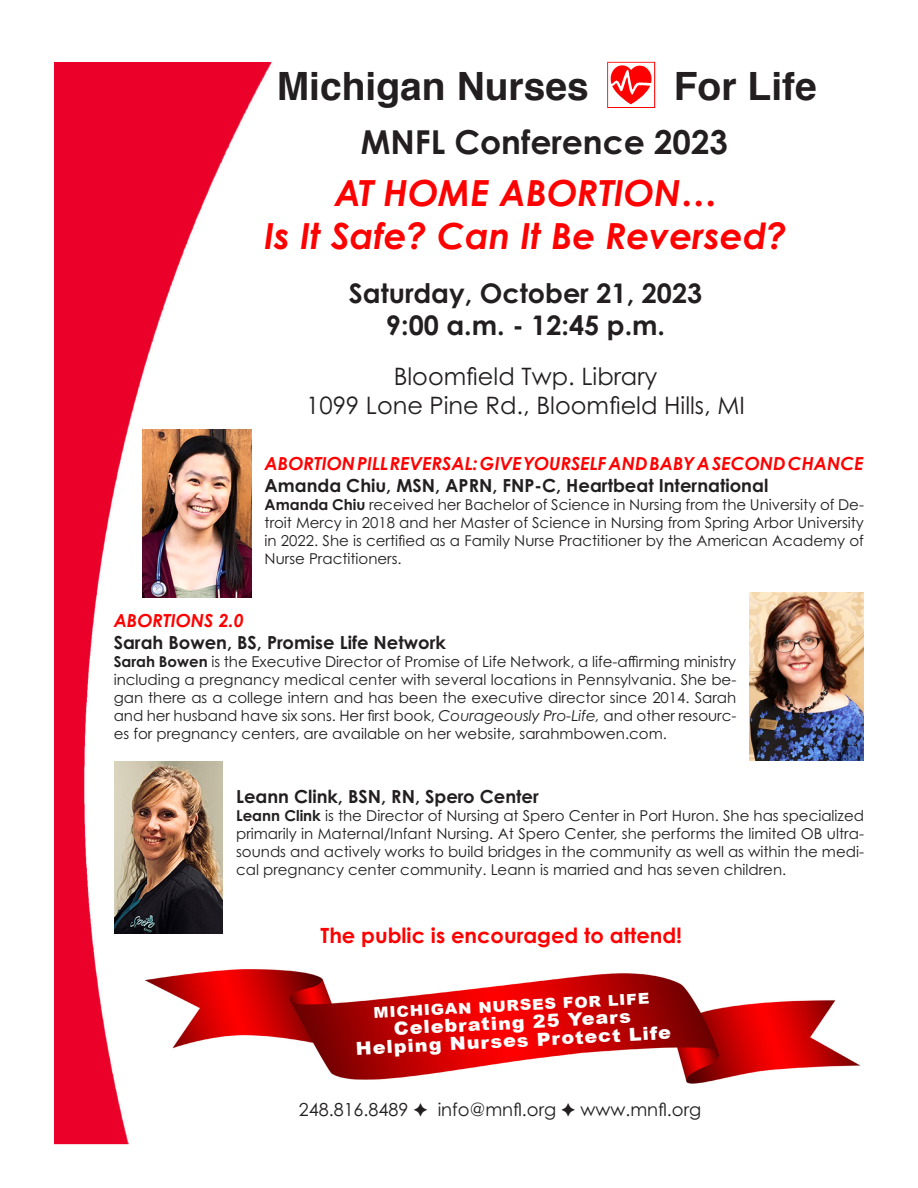
<style>
.page{position:relative;width:918px;height:1188px;background:#fff}
.page>*{position:absolute;margin:0;border:0;box-sizing:border-box;transform-origin:0 0}
.t1{font:700 39px "Helvetica";color:#231f20}
.t2{font:italic 700 36px "Century Gothic Pro";color:#f00}
.t3{font:700 33px "Century Gothic Pro";color:#231f20}
.t4{font:700 27px "Century Gothic Pro";color:#231f20}
.t5{font:24px "Century Gothic Pro";color:#231f20}
.t6{font:700 21px "Century Gothic Pro";color:#f00}
.t7{font:700 18px "Century Gothic Pro";color:#231f20}
.t8{font:italic 700 18px "Century Gothic Pro";color:#f00}
.t9{font:900 18px "Arial";color:#fff;scale:1.07 1}
.t10{font:18px "Century Gothic Pro";color:#231f20}
.t11{font:15px/18px "Century Gothic Pro";color:#231f20;text-align:justify}
.t12{font:900 15px "Arial";color:#fff;scale:1.07 1}
.s1{font-weight:700}
.s2{font-style:italic}
</style>
<div class="page">
<img style="left:54px;top:63px;width:218px;height:1081px">
<div style="left:136px;top:1091px;width:729px;height:43px;background:#fff"></div>
<img style="left:607px;top:61px;width:49px;height:47px">
<img style="left:114px;top:761px;width:109px;height:173px">
<img style="left:137px;top:966px;width:723px;height:118px">
<img style="left:143px;top:430px;width:108px;height:167px">
<img style="left:750px;top:593px;width:114px;height:168px">
<p class="t1" style="left:277px;top:55px;width:314px">Michigan Nurses</p>
<p class="t1" style="left:674px;top:55px;width:145px">For Life</p>
<p class="t3" style="left:361px;top:122px;width:369px">MNFL Conference 2023</p>
<p class="t2" style="left:334px;top:170px;width:384px">AT HOME ABORTION…</p>
<p class="t2" style="left:264px;top:213px;width:524px">Is It Safe? Can It Be Reversed?</p>
<p class="t4" style="left:349px;top:276px;width:355px">Saturday, October 21, 2023</p>
<p class="t4" style="left:386px;top:308px;width:281px">9:00 a.m. - 12:45 p.m.</p>
<p class="t5" style="left:394px;top:361px;width:265px">Bloomfield Twp. Library</p>
<p class="t5" style="left:306px;top:390px;width:440px">1099 Lone Pine Rd., Bloomfield Hills, MI</p>
<p class="t8" style="left:265px;top:452px;width:601px">ABORTION PILL REVERSAL: GIVE YOURSELF AND BABY A SECOND CHANCE</p>
<p class="t7" style="left:265px;top:474px;width:505px">Amanda Chiu, MSN, APRN, FNP-C, Heartbeat International</p>
<p class="t11" style="left:265px;top:495px;width:601px"><span class="s1">Amanda Chiu</span> received her Bachelor of Science in Nursing from the University of De&shy;troit Mercy in 2018 and her Master of Science in Nursing from Spring Arbor University in 2022. She is certified as a Family Nurse Practitioner by the American Academy of Nurse Practitioners.</p>
<p class="t8" style="left:114px;top:609px;width:132px">ABORTIONS 2.0</p>
<p class="t7" style="left:114px;top:631px;width:334px">Sarah Bowen, BS, Promise Life Network</p>
<p class="t11" style="left:114px;top:652px;width:624px"><span class="s1">Sarah Bowen</span> is the Executive Director of Promise of Life Network, a life-affirming ministry including a pregnancy medical center with several locations in Pennsylvania. She be&shy;gan there as a college intern and has been the executive director since 2014. Sarah and her husband have six sons. Her first book, <span class="s2">Courageously Pro-Life,</span> and other resourc&shy;es for pregnancy centers, are available on her website, sarahmbowen.com.</p>
<p class="t7" style="left:236px;top:786px;width:304px">Leann Clink, BSN, RN, Spero Center</p>
<p class="t11" style="left:236px;top:807px;width:629px"><span class="s1">Leann Clink</span> is the Director of Nursing at Spero Center in Port Huron. She has specialized primarily in Maternal/Infant Nursing. At Spero Center, she performs the limited OB ultra&shy;sounds and actively works to build bridges in the community as well as within the medi&shy;cal pregnancy center community. Leann is married and has seven children.</p>
<p class="t6" style="left:321px;top:923px;width:363px">The public is encouraged to attend!</p>
<p class="t12" style="left:373px;top:1002px;width:260px;rotate:-3deg">MICHIGAN NURSES FOR LIFE</p>
<p class="t9" style="left:393px;top:1016px;width:223px;rotate:-3deg">Celebrating 25 Years</p>
<p class="t9" style="left:355px;top:1036px;width:296px;rotate:-3deg">Helping Nurses Protect Life</p>
<p class="t10" style="left:299px;top:1099px;width:111px">248.816.8489</p>
<p class="t10" style="left:438px;top:1099px;width:120px">info@mnfl.org</p>
<p class="t10" style="left:581px;top:1099px;width:122px">www.mnfl.org</p>
</div>
